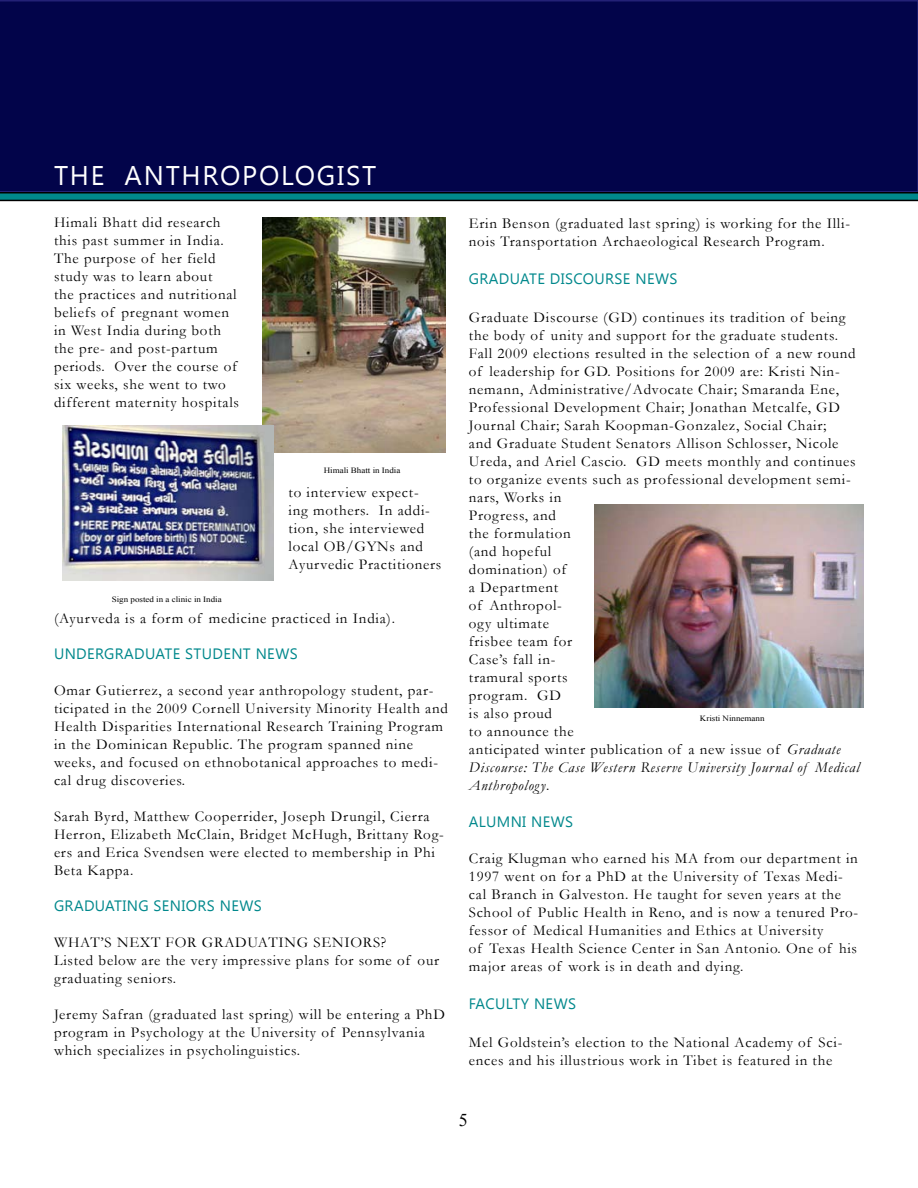
<style>
.page{position:relative;width:918px;height:1188px;background:#fff}
.page>*{position:absolute;margin:0;border:0;box-sizing:border-box;transform-origin:0 0}
.t1{font:27px "Segoe UI";letter-spacing:.065em;color:#fff}
.t2{font:18px "Times New Roman";color:#000}
.t3{font:15px/18px "Garamond";letter-spacing:.05em;color:#000}
.t4{font:15px "Segoe UI";letter-spacing:.025em;color:#00888c}
.t5{font:8.1px "Times New Roman";color:#000;scale:1.11 1}
.s1{font-style:italic}
</style>
<div class="page">
<div style="left:0;top:0;width:918px;height:201px;background:#02044a"></div>
<img style="left:263px;top:218px;width:182px;height:234px">
<img style="left:62px;top:425px;width:212px;height:155px">
<img style="left:594px;top:505px;width:270px;height:202px">
<h1 class="t1" style="left:54px;top:156px;width:324px">THE ANTHROPOLOGIST</h1>
<p class="t3" style="left:54px;top:213px;width:187px">Himali Bhatt did research this past summer in India.<br>The purpose of her field study was to learn about<br>the practices and nutritional beliefs of pregnant women in West India during both the pre- and post-partum periods. Over the course of six weeks, she went to two different maternity hospitals</p>
<p class="t5" style="left:324px;top:465px;width:71px">Himali Bhatt in India</p>
<p class="t5" style="left:112px;top:594px;width:101px">Sign posted in a clinic in India</p>
<p class="t3" style="left:289px;top:483px;width:154px">to interview expect&shy;ing mothers. In addi&shy;tion, she interviewed local OB/GYNs and<br>Ayurvedic Practitioners</p>
<p class="t3" style="left:54px;top:609px;width:343px">(Ayurveda is a form of medicine practiced in India).</p>
<p class="t4" style="left:54px;top:644px;width:11px">UNDER</p>
<p class="t4" style="left:104px;top:644px;width:21px">GRADUATE</p>
<p class="t4" style="left:185px;top:644px;width:19px">STUDENT</p>
<p class="t4" style="left:256px;top:644px;width:23px">NEWS</p>
<p class="t3" style="left:54px;top:681px;width:395px">Omar Gutierrez, a second year anthropology student, par&shy;ticipated in the 2009 Cornell University Minority Health and Health Disparities International Research Training Program in the Dominican Republic. The program spanned nine weeks, and focused on ethnobotanical approaches to medi&shy;cal drug discoveries.</p>
<p class="t3" style="left:54px;top:807px;width:391px">Sarah Byrd, Matthew Cooperrider, Joseph Drungil, Cierra Herron, Elizabeth McClain, Bridget McHugh, Brittany Rog&shy;ers and Erica Svendsen were elected to membership in Phi Beta Kappa.</p>
<p class="t4" style="left:54px;top:896px;width:188px">GRADUATING SENIORS NEWS</p>
<p class="t3" style="left:54px;top:933px;width:387px">WHAT’S NEXT FOR GRADUATING SENIORS?<br>Listed below are the very impressive plans for some of our graduating seniors.</p>
<p class="t3" style="left:54px;top:1005px;width:392px">Jeremy Safran (graduated last spring) will be entering a PhD program in Psychology at the University of Pennsylvania which specializes in psycholinguistics.</p>
<p class="t3" style="left:469px;top:214px;width:383px">Erin Benson (graduated last spring) is working for the Illi&shy;nois Transportation Archaeological Research Program.</p>
<p class="t4" style="left:469px;top:268px;width:21px">GRADUATE</p>
<p class="t4" style="left:550px;top:268px;width:10px">DISCOURSE</p>
<p class="t4" style="left:635px;top:268px;width:23px">NEWS</p>
<p class="t3" style="left:469px;top:308px;width:392px">Graduate Discourse (GD) continues its tradition of being the body of unity and support for the graduate students.<br>Fall 2009 elections resulted in the selection of a new round of leadership for GD. Positions for 2009 are: Kristi Nin&shy;nemann, Administrative/Advocate Chair; Smaranda Ene, Professional Development Chair; Jonathan Metcalfe, GD Journal Chair; Sarah Koopman-Gonzalez, Social Chair;<br>and Graduate Student Senators Allison Schlosser, Nicole Ureda, and Ariel Cascio. GD meets monthly and continues to organize events such as professional development semi&shy;nars, Works in<br>Progress, and<br>the formulation<br>(and hopeful<br>domination) of<br>a Department<br>of Anthropol-<br>ogy ultimate<br>frisbee team for<br>Case’s fall in-<br>tramural sports<br>program. GD<br>is also proud<br>to announce the<br>anticipated winter publication of a new issue of <span class="s1">Graduate Discourse: The Case Western Reserve University Journal of Medical Anthropology</span>.</p>
<p class="t4" style="left:469px;top:812px;width:21px">ALUMNI</p>
<p class="t4" style="left:531px;top:812px;width:23px">NEWS</p>
<p class="t3" style="left:469px;top:849px;width:391px">Craig Klugman who earned his MA from our department in 1997 went on for a PhD at the University of Texas Medi&shy;cal Branch in Galveston. He taught for seven years at the School of Public Health in Reno, and is now a tenured Pro&shy;fessor of Medical Humanities and Ethics at University<br>of Texas Health Science Center in San Antonio. One of his major areas of work is in death and dying.</p>
<p class="t4" style="left:469px;top:994px;width:17px">FACULT</p>
<p class="t4" style="left:521px;top:994px;width:36px">Y NEWS</p>
<p class="t3" style="left:469px;top:1033px;width:375px">Mel Goldstein’s election to the National Academy of Sci&shy;ences and his illustrious work in Tibet is featured in the</p>
<p class="t5" style="left:700px;top:713px;width:60px">Kristi Ninnemann</p>
<p class="t2" style="left:459px;top:1108px;width:10px">5</p>
</div>
